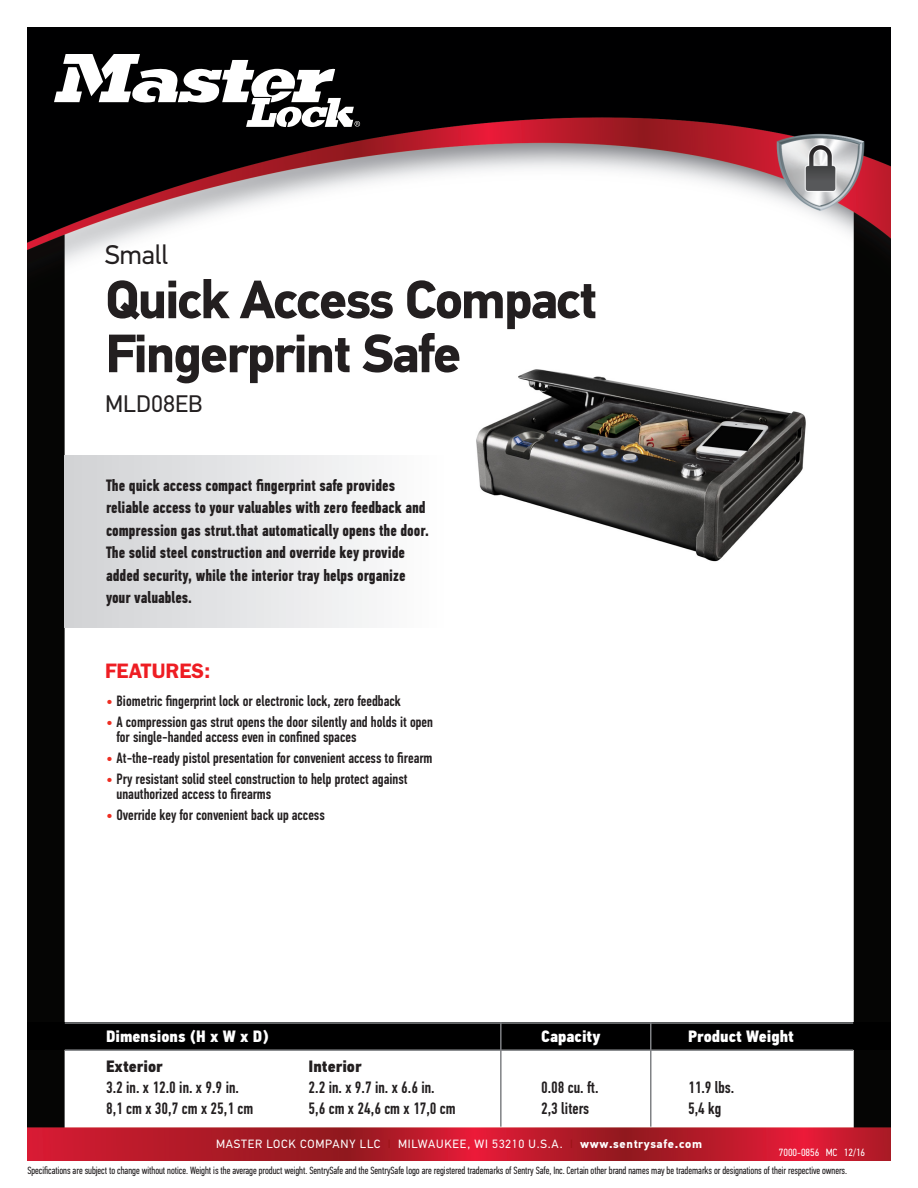
<style>
.page{position:relative;width:918px;height:1188px;background:#fff}
.page>*{position:absolute;margin:0;border:0;box-sizing:border-box;transform-origin:0 0}
.Safe_Name{font:700 54px/54px "PFDIN Text Std";letter-spacing:-.04em;color:#231f20}
.SIZE__EXTRA_LARGE{font:27px "PFDIN Text Std";color:#231f20}
.Product_Number{font:24px "PFDIN Text Std";color:#231f20}
.Features{font:600 21px "Franklin Gothic";color:#ee1d23}
.Gray_Box_Blurb{font:700 16.5px/22.5px "PFDIN Text Comp Std";color:#231f20}
.Chart_Measurements{font:500 16.5px "PFDIN Text Comp Std";color:#231f20}
.Chart_Heading_White{font:900 16.5px "PFDIN Text Cond Std";color:#fff}
.Chart_Sub-Head_Exter{font:900 16.5px "PFDIN Text Cond Std";color:#231f20}
.t1{font:500 15px/15px "PFDIN Text Comp Std";color:#231f20}
.t2{font:12px "PFDIN Text Std";letter-spacing:.07em;color:#fff}
.t3{font:10.5px "PFDIN Text Comp Std";letter-spacing:-.005em;color:#231f20}
.t4{font:10.5px "PFDIN Text Cond Std";letter-spacing:-.005em;color:#fff}
.s1{color:#ee2e22}
.s2{color:#9c1418}
.s3{font-weight:700}
</style>
<div class="page">
<img style="left:27px;top:27px;width:864px;height:1134px">
<svg style="left:54px;top:54px;width:306px;height:73px"></svg>
<div style="left:27px;top:1022px;width:864px;height:27px;background:#000"></div>
<hr style="left:65px;top:1049px;width:788px;height:2px;background:#808285">
<hr style="left:500px;top:1022px;width:2px;height:105px;background:#808285">
<hr style="left:650px;top:1022px;width:2px;height:105px;background:#808285">
<hr style="left:65px;top:1022px;width:788px;height:2px;background:#808285">
<div style="left:65px;top:455px;width:383px;height:173px;background:linear-gradient(to right,#d0d2d4,#fefefe)"></div>
<img style="left:473px;top:356px;width:337px;height:212px">
<p class="SIZE__EXTRA_LARGE" style="left:105px;top:239px;width:64px">Small</p>
<p class="Safe_Name" style="left:105px;top:274px;width:493px">Quick Access Compact<br>Fingerprint Safe</p>
<p class="Product_Number" style="left:105px;top:390px;width:99px">MLD08EB</p>
<p class="Gray_Box_Blurb" style="left:106px;top:474px;width:324px">The quick access compact fingerprint safe provides reliable access to your valuables with zero feedback and compression gas strut.that automatically opens the door.<br>The solid steel construction and override key provide added security, while the interior tray helps organize your valuables.</p>
<p class="Features" style="left:105px;top:658px;width:107px">FEATURES:</p>
<p class="t1" style="left:106px;top:693px;width:296px"><span class="s1">•</span> Biometric fingerprint lock or electronic lock, zero feedback</p>
<p class="t1" style="left:117px;top:714px;width:318px;text-indent:-10px"><span class="s1">•</span> A compression gas strut opens the door silently and holds it open for single-handed access even in confined spaces</p>
<p class="t1" style="left:106px;top:750px;width:328px"><span class="s1">•</span> At-the-ready pistol presentation for convenient access to firearm</p>
<p class="t1" style="left:117px;top:771px;width:293px;text-indent:-10px"><span class="s1">•</span> Pry resistant solid steel construction to help protect against unauthorized access to firearms</p>
<p class="t1" style="left:106px;top:807px;width:220px"><span class="s1">•</span> Override key for convenient back up access</p>
<p class="Chart_Heading_White" style="left:106px;top:1026px;width:164px">Dimensions (H x W x D)</p>
<p class="Chart_Heading_White" style="left:541px;top:1026px;width:61px">Capacity</p>
<p class="Chart_Heading_White" style="left:688px;top:1026px;width:108px">Product Weight</p>
<p class="Chart_Sub-Head_Exter" style="left:106px;top:1056px;width:58px">Exterior</p>
<p class="Chart_Sub-Head_Exter" style="left:309px;top:1056px;width:55px">Interior</p>
<p class="Chart_Measurements" style="left:106px;top:1078px;width:134px">3.2 in. x 12.0 in. x 9.9 in.</p>
<p class="Chart_Measurements" style="left:309px;top:1078px;width:128px">2.2 in. x 9.7 in. x 6.6 in.</p>
<p class="Chart_Measurements" style="left:541px;top:1078px;width:59px">0.08 cu. ft.</p>
<p class="Chart_Measurements" style="left:688px;top:1078px;width:48px">11.9 lbs.</p>
<p class="Chart_Measurements" style="left:106px;top:1099px;width:149px">8,1 cm x 30,7 cm x 25,1 cm</p>
<p class="Chart_Measurements" style="left:309px;top:1099px;width:149px">5,6 cm x 24,6 cm x 17,0 cm</p>
<p class="Chart_Measurements" style="left:541px;top:1099px;width:50px">2,3 liters</p>
<p class="Chart_Measurements" style="left:688px;top:1099px;width:35px">5,4 kg</p>
<p class="t2" style="left:216px;top:1136px;width:488px">MASTER LOCK COMPANY LLC <span class="s2">I</span> MILWAUKEE, WI 53210 U.S.A. <span class="s2">I</span> <span class="s3">www.sentrysafe.com</span></p>
<p class="t4" style="left:779px;top:1147px;width:88px">7000-0856 MC 12/16</p>
<p class="t3" style="left:27px;top:1165px;width:821px">Specifications are subject to change without notice. Weight is the average product weight. SentrySafe and the SentrySafe logo are registered trademarks of Sentry Safe, Inc. Certain other brand names may be trademarks or designations of their respective owners.</p>
</div>
